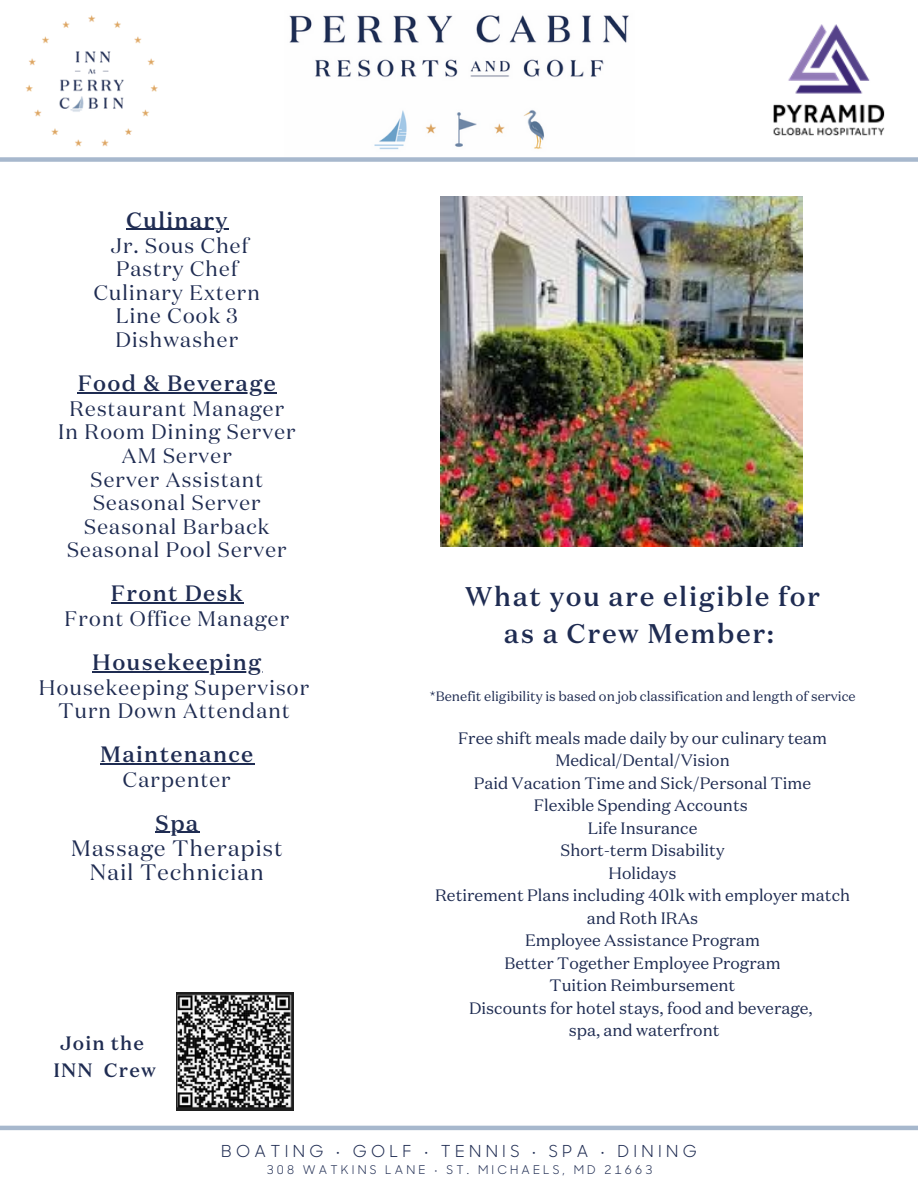
<style>
.page{position:relative;width:918px;height:1188px;background:#fff}
.page>*{position:absolute;margin:0;border:0;box-sizing:border-box;transform-origin:0 0}
.t1{font:500 27px/37.2px "Domaine Text";letter-spacing:.06em;color:#1f2c52;text-align:center}
.t2{font:500 22.2px "Domaine Text";letter-spacing:.06em;color:#1f2c52}
.t3{font:22.2px/24.8px "Domaine Disp";letter-spacing:.06em;color:#1f2c52;text-align:center}
.t4{font:21px/23.7px "Domaine Disp";letter-spacing:.06em;color:#1f2c52;text-align:center}
.t5{font:500 19.35px/27px "Domaine Text";letter-spacing:.06em;color:#1f2c52;text-align:center}
.t6{font:16.5px/22.5px "Domaine Text";color:#1f2c52;text-align:center}
.t7{font:16.5px "Sharp Sans No 1";letter-spacing:.265em;color:#1f2c52}
.t8{font:13.5px "Domaine Text";color:#1f2c52}
.t9{font:12px "Sharp Sans No 1";letter-spacing:.265em;color:#1f2c52}
.s1{font-family:"Domaine Text";font-weight:500}
</style>
<div class="page">
<hr style="left:0;top:1126px;width:918px;height:4px;background:#a7b8cd">
<img style="left:289px;top:15px;width:340px;height:135px">
<div style="left:0;top:157px;width:918px;height:5px;background:#a7b8cd"></div>
<img style="left:25px;top:15px;width:133px;height:132px">
<img style="left:440px;top:197px;width:363px;height:350px">
<img style="left:773px;top:24px;width:112px;height:112px">
<hr style="left:126px;top:229px;width:103px;height:1px;background:#1f2c52">
<hr style="left:78px;top:392px;width:199px;height:1px;background:#1f2c52">
<hr style="left:111px;top:602px;width:133px;height:2px;background:#1f2c52">
<hr style="left:92px;top:671px;width:171px;height:1px;background:#1f2c52">
<hr style="left:100px;top:763px;width:155px;height:1px;background:#1f2c52">
<hr style="left:155px;top:832px;width:45px;height:1px;background:#1f2c52">
<img style="left:177px;top:993px;width:117px;height:118px">
<h2 class="t2" style="left:126px;top:210px;width:103px">Culinary</h2>
<h2 class="t4" style="left:94px;top:235px;width:168px">Jr. Sous Chef<br>Pastry Chef<br>Culinary Extern<br>Line Cook 3<br>Dishwasher</h2>
<h2 class="t2" style="left:78px;top:374px;width:200px">Food &amp; Beverage</h2>
<h2 class="t4" style="left:58px;top:398px;width:239px">Restaurant Manager<br>In Room Dining Server<br>AM Server<br>Server Assistant<br>Seasonal Server<br>Seasonal Barback<br>Seasonal Pool Server</h2>
<h2 class="t2" style="left:111px;top:584px;width:133px">Front Desk</h2>
<h2 class="t4" style="left:64px;top:608px;width:226px">Front Office Manager</h2>
<h2 class="t2" style="left:92px;top:653px;width:170px">Housekeeping</h2>
<h2 class="t4" style="left:39px;top:677px;width:272px">Housekeeping Supervisor<br>Turn Down Attendant</h2>
<h3 class="t2" style="left:100px;top:745px;width:155px">Maintenance</h3>
<h3 class="t4" style="left:123px;top:769px;width:109px">Carpenter</h3>
<p class="t3" style="left:71px;top:812px;width:213px"><span class="s1">Spa<br></span>Massage Therapist<br>Nail Technician</p>
<h2 class="t5" style="left:54px;top:1031px;width:104px">Join the<br>INN Crew</h2>
<p class="t1" style="left:465px;top:580px;width:357px">What you are eligible for as a Crew Member:</p>
<h5 class="t8" style="left:429px;top:691px;width:428px">*Benefit eligibility is based on job classification and length of service</h5>
<p class="t6" style="left:458px;top:728px;width:371px">Free shift meals made daily by our culinary team</p>
<h4 class="t6" style="left:555px;top:750px;width:176px">Medical/Dental/Vision</h4>
<p class="t6" style="left:474px;top:773px;width:339px">Paid Vacation Time and Sick/Personal Time<br>Flexible Spending Accounts<br>Life Insurance</p>
<h4 class="t6" style="left:561px;top:840px;width:166px">Short-term Disability<br>Holidays</h4>
<p class="t6" style="left:435px;top:885px;width:417px">Retirement Plans including 401k with employer match and Roth IRAs</p>
<h4 class="t6" style="left:525px;top:930px;width:237px">Employee Assistance Program</h4>
<p class="t6" style="left:504px;top:953px;width:278px">Better Together Employee Program<br>Tuition Reimbursement</p>
<h4 class="t6" style="left:469px;top:998px;width:345px">Discounts for hotel stays, food and beverage, spa, and waterfront</h4>
<p class="t7" style="left:221px;top:1145px;width:477px">BOATING • GOLF • TENNIS • SPA • DINING</p>
<h1 class="t9" style="left:267px;top:1165px;width:387px">308 WATKINS LANE • ST. MICHAELS, MD 21663</h1>
</div>
